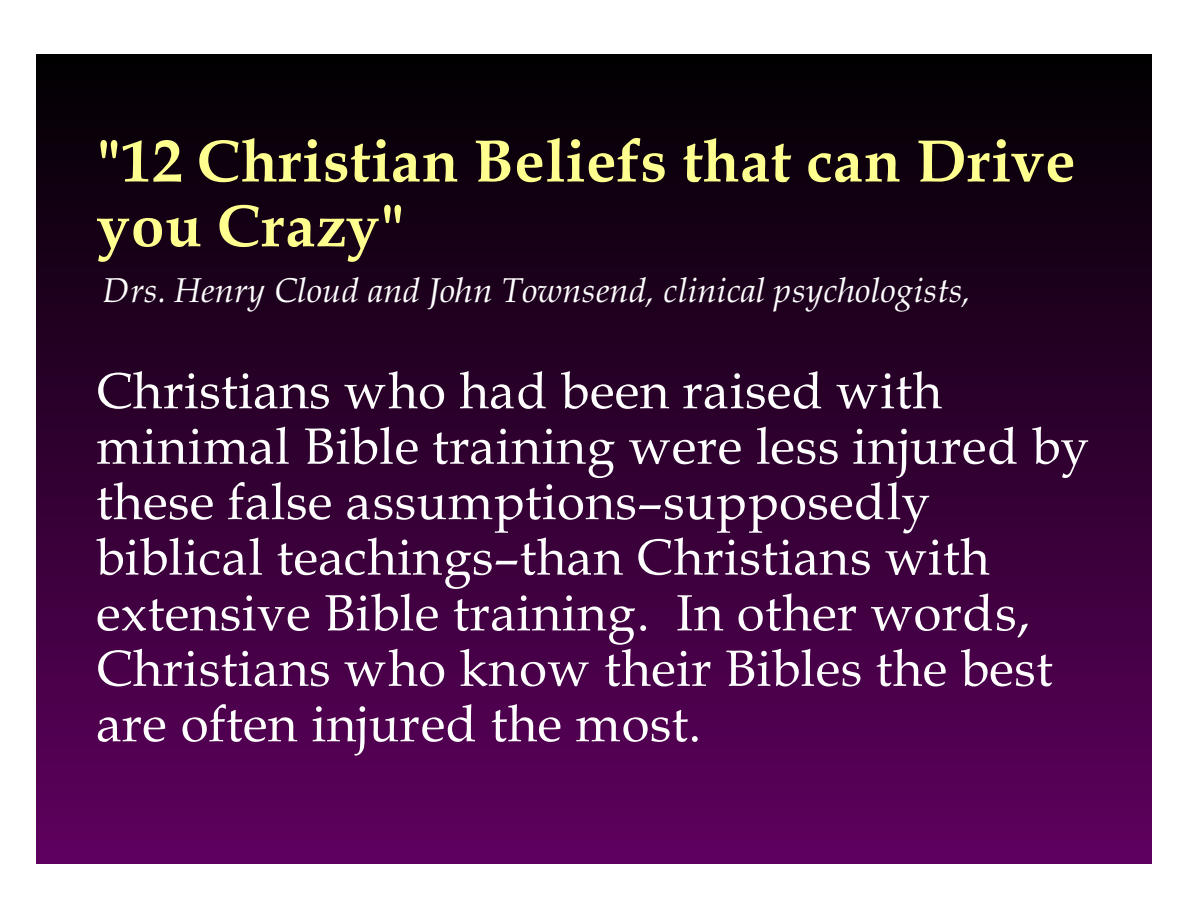
<style>
.page{position:relative;width:1188px;height:918px;background:#fff}
.page>*{position:absolute;margin:0;border:0;box-sizing:border-box;transform-origin:0 0}
.t1{font:700 60px/64.8px "Book Antiqua";letter-spacing:.015em;color:#ffff8f}
.t2{font:51px/55.5px "Book Antiqua";letter-spacing:.01em;color:#fff}
.t3{font:italic 34.5px "Book Antiqua";letter-spacing:.005em;color:#fff}
</style>
<div class="page">
<div style="left:37px;top:54px;width:1114px;height:810px;background:linear-gradient(to bottom,#010001,#5f005f)"></div>
<p class="t1" style="left:97px;top:135px;width:980px">"12 Christian Beliefs that can Drive you Crazy"</p>
<p class="t3" style="left:103px;top:277px;width:869px">Drs. Henry Cloud and John Townsend, clinical psychologists,</p>
<p class="t2" style="left:96px;top:369px;width:995px">Christians who had been raised with minimal Bible training were less injured by these false assumptions–supposedly biblical teachings–than Christians with extensive Bible training. In other words, Christians who know their Bibles the best are often injured the most.</p>
</div>
